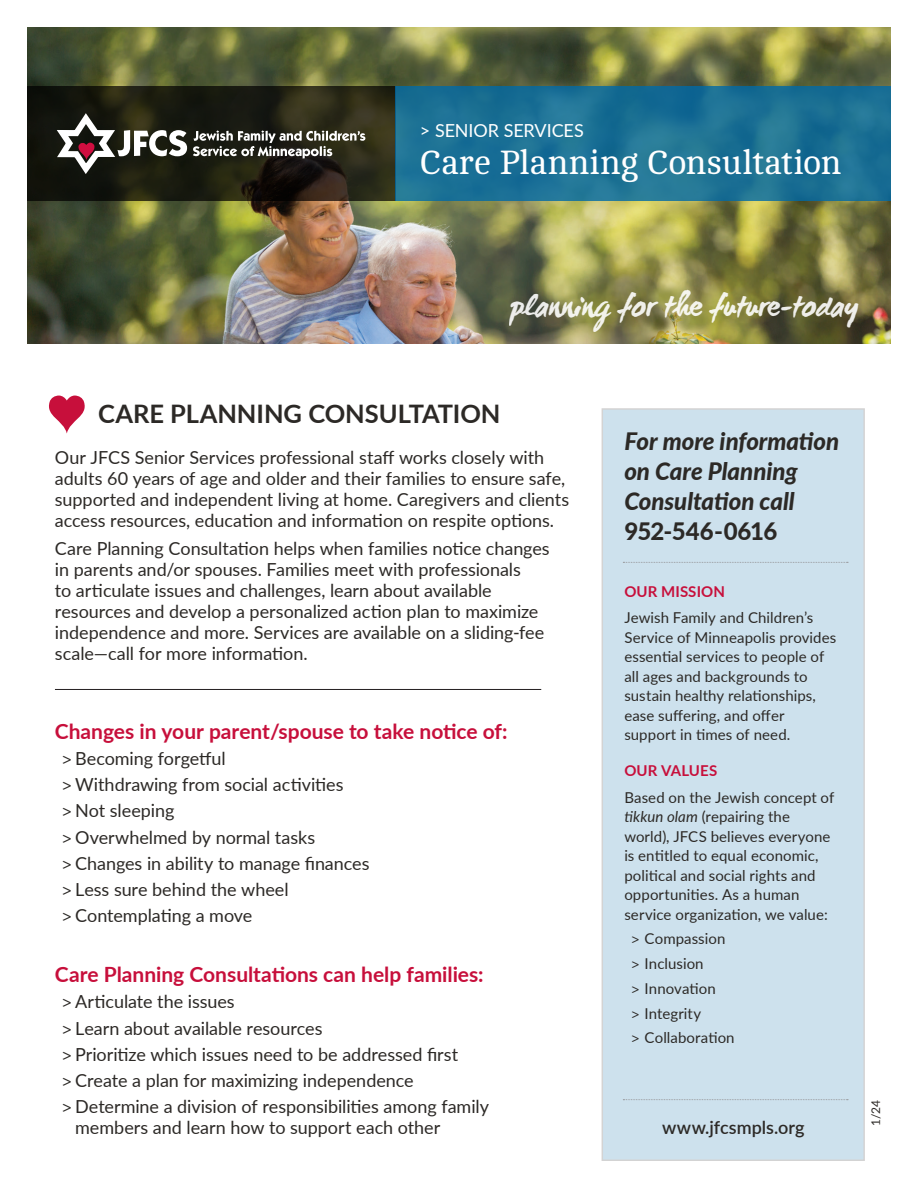
<style>
.page{position:relative;width:918px;height:1188px;background:#fff}
.page>*{position:absolute;margin:0;border:0;box-sizing:border-box;transform-origin:0 0}
.t1{font:34.5px "Cambo";color:#fff}
.t2{font:700 30px "WC Mano Negra Bta";letter-spacing:.01em;color:#fff}
.Title_line{font:700 25.5px "Lato";color:#2c2926}
.t3{font:italic 800 24px/30px "Lato";color:#2c2926}
.subheads{font:700 21px "Lato";color:#c70f3b}
.body_copy{font:18px/21px "Lato";letter-spacing:-.005em;color:#2c2926}
.body_copy-2{font:600 18px "Lato";color:#2c2926}
.t4{font:18px "Lato";color:#fff}
.side_bar_body_copy{font:15px/19.5px "Lato";letter-spacing:.005em;color:#2c2926}
.sidebar_subheads{font:700 15px "Lato";letter-spacing:.01em;color:#c70f3b}
.side_bar_body_copy-2{font:12px "Lato";color:#2c2926}
.s1{font-family:"Cambo"}
.s2{font-style:normal}
.s3{font-style:italic}
</style>
<div class="page">
<svg style="left:49px;top:396px;width:36px;height:37px"></svg>
<hr style="left:55px;top:689px;width:486px;height:1px;background:#231f20">
<div style="left:602px;top:409px;width:262px;height:751px;background:#cde1ed"></div>
<svg style="left:623px;top:562px;width:225px;height:1px"></svg>
<svg style="left:623px;top:1099px;width:225px;height:1px"></svg>
<img style="left:27px;top:27px;width:864px;height:316px">
<svg style="left:27px;top:86px;width:368px;height:115px"></svg>
<svg style="left:395px;top:86px;width:496px;height:115px;fill:#1b7095"></svg>
<svg style="left:57px;top:113px;width:130px;height:61px"></svg>
<svg style="left:193px;top:130px;width:172px;height:29px"></svg>
<p class="t4" style="left:420px;top:117px;width:165px">&gt; SENIOR SERVICES</p>
<p class="t1" style="left:420px;top:144px;width:423px">Care Planning Consultation</p>
<h2 class="t2" style="left:511px;top:286px;width:349px">planning for the future-today</h2>
<p class="Title_line" style="left:98px;top:395px;width:404px">CARE PLANNING CONSULTATION</p>
<p class="body_copy" style="left:55px;top:446px;width:516px">Our JFCS Senior Services professional staff works closely with adults 60 years of age and older and their families to ensure safe, supported and independent living at home. Caregivers and clients access resources, education and information on respite options.</p>
<p class="body_copy" style="left:55px;top:537px;width:496px">Care Planning Consultation helps when families notice changes in parents and/or spouses. Families meet with professionals<br>to articulate issues and challenges, learn about available resources and develop a personalized action plan to maximize independence and more. Services are available on a sliding-fee scale—call for more information.</p>
<p class="subheads" style="left:55px;top:715px;width:454px">Changes in your parent/spouse to take notice of:</p>
<p class="body_copy" style="left:62px;top:747px;width:166px"><span class="s1">&gt;</span> Becoming forgetful</p>
<p class="body_copy" style="left:62px;top:773px;width:283px"><span class="s1">&gt;</span> Withdrawing from social activities</p>
<p class="body_copy" style="left:62px;top:799px;width:114px"><span class="s1">&gt;</span> Not sleeping</p>
<p class="body_copy" style="left:62px;top:826px;width:255px"><span class="s1">&gt;</span> Overwhelmed by normal tasks</p>
<p class="body_copy" style="left:62px;top:852px;width:309px"><span class="s1">&gt;</span> Changes in ability to manage finances</p>
<p class="body_copy" style="left:62px;top:878px;width:229px"><span class="s1">&gt;</span> Less sure behind the wheel</p>
<p class="body_copy" style="left:62px;top:904px;width:192px"><span class="s1">&gt;</span> Contemplating a move</p>
<p class="subheads" style="left:55px;top:959px;width:430px">Care Planning Consultations can help families:</p>
<p class="body_copy" style="left:62px;top:991px;width:175px"><span class="s1">&gt;</span> Articulate the issues</p>
<p class="body_copy" style="left:62px;top:1017px;width:262px"><span class="s1">&gt;</span> Learn about available resources</p>
<p class="body_copy" style="left:62px;top:1043px;width:398px"><span class="s1">&gt;</span> Prioritize which issues need to be addressed first</p>
<p class="body_copy" style="left:62px;top:1069px;width:354px"><span class="s1">&gt;</span> Create a plan for maximizing independence</p>
<p class="body_copy" style="left:75px;top:1096px;width:415px;text-indent:-14px"><span class="s1">&gt;</span> Determine a division of responsibilities among family members and learn how to support each other</p>
<p class="t3" style="left:624px;top:425px;width:216px">For more information on Care Planning<br>Consultation call<br><span class="s2">952-546-0616</span></p>
<p class="sidebar_subheads" style="left:624px;top:581px;width:102px">OUR MISSION</p>
<p class="side_bar_body_copy" style="left:624px;top:608px;width:213px">Jewish Family and Children’s<br>Service of Minneapolis provides essential services to people of all ages and backgrounds to sustain healthy relationships, ease suffering, and offer support in times of need.</p>
<p class="sidebar_subheads" style="left:624px;top:760px;width:94px">OUR VALUES</p>
<p class="side_bar_body_copy" style="left:624px;top:787px;width:211px">Based on the Jewish concept of <span class="s3">tikkun olam</span> (repairing the world), JFCS believes everyone is entitled to equal economic, political and social rights and opportunities. As a human service organization, we value:</p>
<p class="side_bar_body_copy" style="left:631px;top:929px;width:96px"><span class="s1">&gt;</span> Compassion</p>
<p class="side_bar_body_copy" style="left:631px;top:953px;width:74px"><span class="s1">&gt;</span> Inclusion</p>
<p class="side_bar_body_copy" style="left:631px;top:978px;width:86px"><span class="s1">&gt;</span> Innovation</p>
<p class="side_bar_body_copy" style="left:631px;top:1003px;width:72px"><span class="s1">&gt;</span> Integrity</p>
<p class="side_bar_body_copy" style="left:631px;top:1028px;width:105px"><span class="s1">&gt;</span> Collaboration</p>
<p class="body_copy-2" style="left:662px;top:1115px;width:144px">www.jfcsmpls.org</p>
<p class="side_bar_body_copy-2" style="left:867px;top:1126px;width:27px;rotate:-90deg">1/24</p>
</div>
